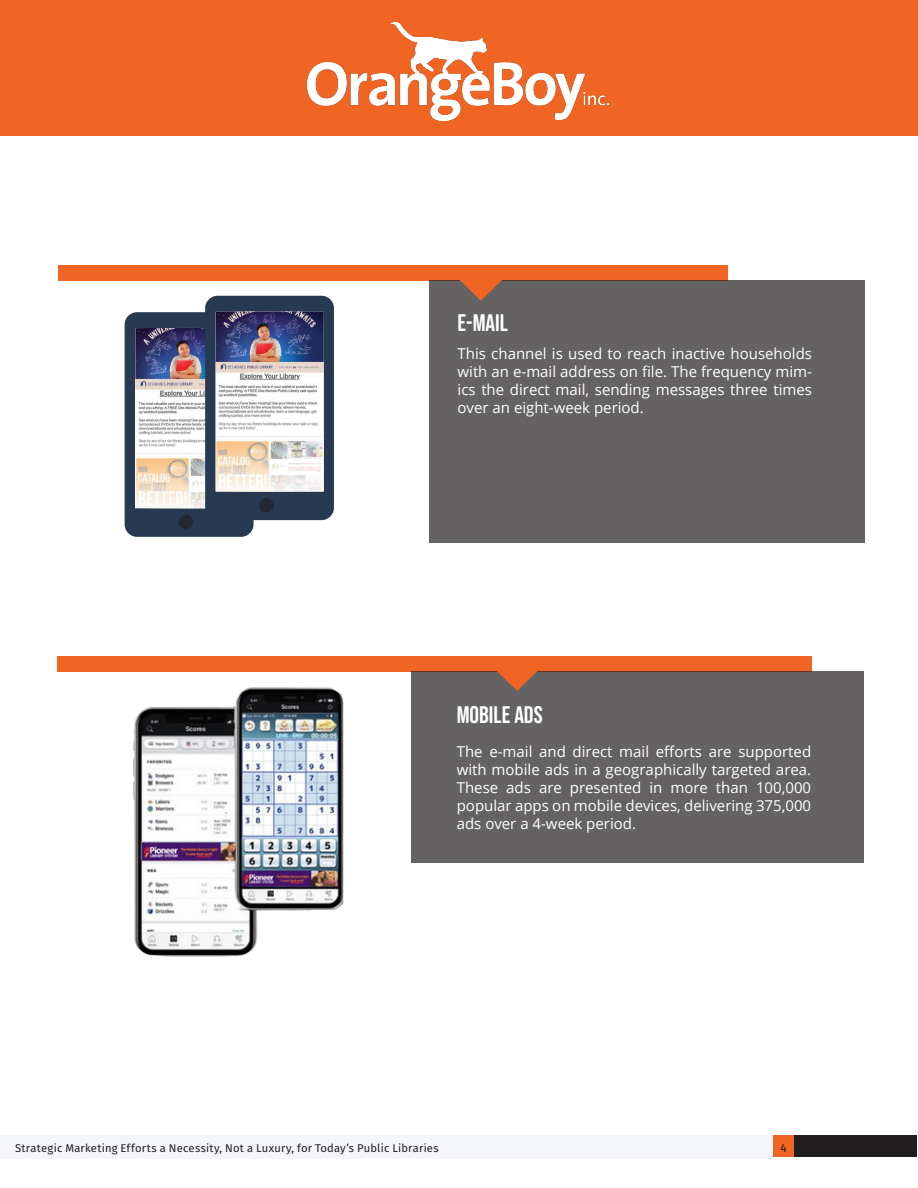
<style>
.page{position:relative;width:918px;height:1188px;background:#fff}
.page>*{position:absolute;margin:0;border:0;box-sizing:border-box;transform-origin:0 0}
.t1{font:24px "Bebas Neue Semi Rounded";color:#fff}
.t2{font:15px/18px "Open Sans";color:#fff;text-align:justify}
.t3{font:12px "Fira Sans";color:#231f20}
.t4{font:11.25px "Fira Sans";letter-spacing:.02em;color:#231f20}
</style>
<div class="page">
<div style="left:773px;top:1136px;width:21px;height:21px;background:#f06424"></div>
<div style="left:0;top:1135px;width:773px;height:24px;background:#f5f6f9"></div>
<div style="left:794px;top:1136px;width:122px;height:21px;background:#201d1e"></div>
<div style="left:57px;top:656px;width:755px;height:16px;background:#f06424"></div>
<div style="left:411px;top:672px;width:453px;height:191px;background:#656263"></div>
<img style="left:133px;top:687px;width:211px;height:270px">
<div style="left:58px;top:265px;width:669px;height:15px;background:#f06424"></div>
<div style="left:429px;top:280px;width:436px;height:263px;background:#656263"></div>
<div style="left:125px;top:312px;width:129px;height:225px;background:#283a52;border-radius:12px"></div>
<div style="left:179px;top:515px;width:14px;height:14px;background:#232932;border-radius:50%"></div>
<div style="left:205px;top:296px;width:129px;height:224px;background:#283a52;border-radius:12px"></div>
<img style="left:135px;top:311px;width:189px;height:197px">
<img style="left:216px;top:312px;width:108px;height:180px">
<div style="left:259px;top:498px;width:15px;height:15px;background:#232932;border-radius:50%"></div>
<svg style="left:459px;top:280px;width:43px;height:21px"></svg>
<svg style="left:495px;top:671px;width:44px;height:20px"></svg>
<div style="left:0;top:0;width:918px;height:136px;background:#f06424"></div>
<img style="left:308px;top:23px;width:300px;height:97px">
<p class="t1" style="left:458px;top:309px;width:52px">E-MAIL</p>
<p class="t2" style="left:458px;top:344px;width:356px">This channel is used to reach inactive households with an e-mail address on file. The frequency mim&shy;ics the direct mail, sending messages three times over an eight-week period.</p>
<p class="t1" style="left:457px;top:701px;width:87px">MOBILE ADS</p>
<p class="t2" style="left:457px;top:742px;width:356px">The e-mail and direct mail efforts are supported with mobile ads in a geographically targeted area.<br>These ads are presented in more than 100,000 popular apps on mobile devices, delivering 375,000 ads over a 4-week period.</p>
<p class="t4" style="left:15px;top:1140px;width:425px">Strategic Marketing Efforts a Necessity, Not a Luxury, for Today’s Public Libraries</p>
<p class="t3" style="left:781px;top:1139px;width:8px">4</p>
</div>
